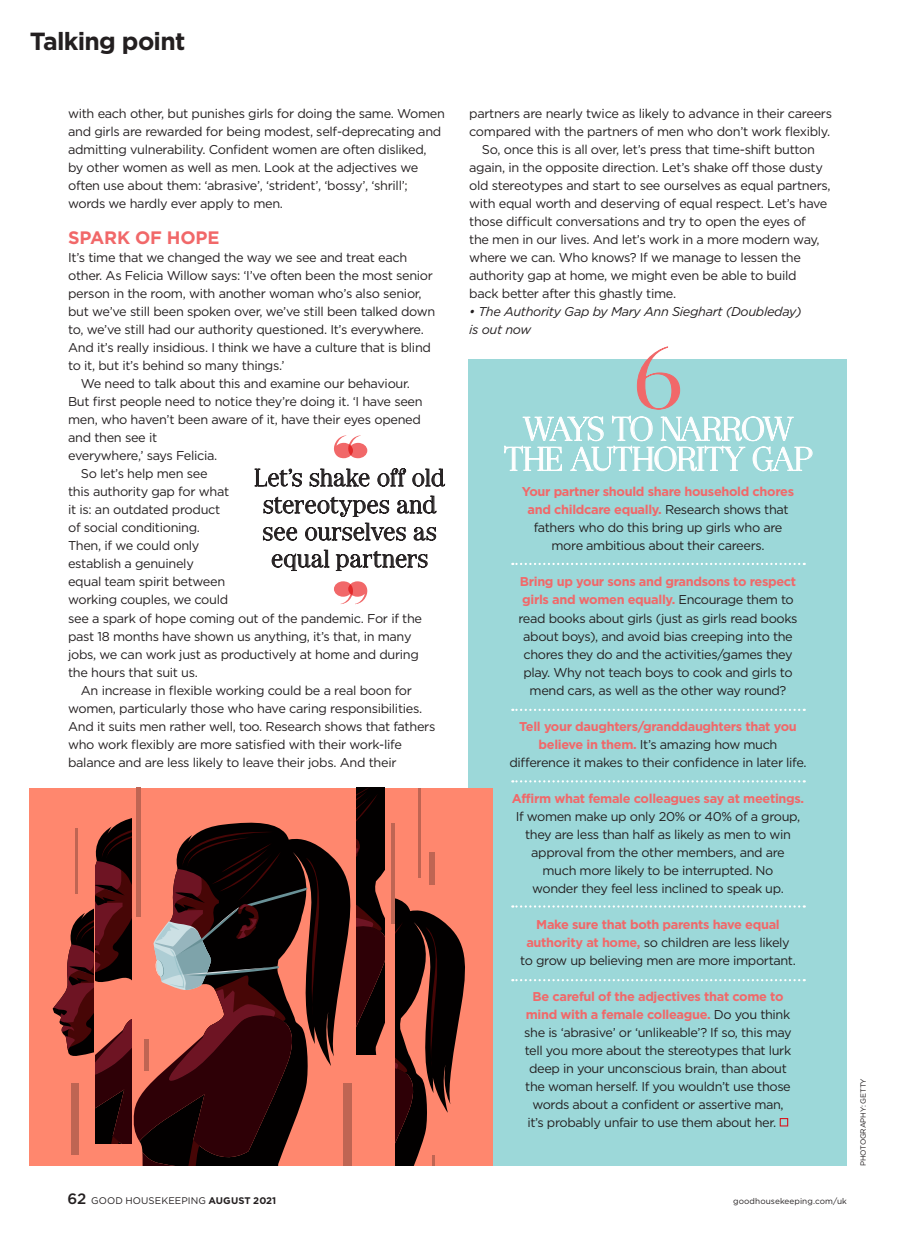
<style>
.page{position:relative;width:915px;height:1234px;background:#fff}
.page>*{position:absolute;margin:0;border:0;box-sizing:border-box;transform-origin:0 0}
.subhead{font:92.25px "Narziss";color:#f16869}
.subhead-2{font:33px/30px "Narziss";letter-spacing:-.015em;color:#fff;text-align:center}
.t1{font:700 24.75px "Gotham";letter-spacing:-.03em;color:#231f20}
.t2{font:24px/27px "Narziss";letter-spacing:.01em;color:#231f20;text-align:center}
.subhead-3{font:700 18px "Gotham";letter-spacing:-.01em;color:#f16869}
.bodycopy{font:12.75px/18px "Gotham";letter-spacing:-.025em;color:#231f20}
.T_T_Bodycopy{font:12.75px/18px "Gotham";letter-spacing:-.03em;color:#231f20;text-align:center}
.T_T_Bodycopy-2{font:700 12.75px "Gotham";letter-spacing:-.025em;color:#f16869}
.bodycopy-2{font:italic 12.75px/18px "Gotham";letter-spacing:-.025em;color:#231f20}
.t3{font:9.6px "Gotham";letter-spacing:.015em;color:#231f20}
.t4{font:8.25px "Gotham";letter-spacing:.01em;color:#231f20}
.Gutter_credits{font:7.5px "Gotham";letter-spacing:-.025em;color:#231f20}
.s1{font-weight:700;color:#f16869}
.s2{font-weight:400;color:#231f20}
.s3{font-weight:500;font-size:15px}
.s4{font-weight:700}
</style>
<div class="page">
<div style="left:468px;top:359px;width:378px;height:806px;background:#9cd8d9"></div>
<div style="left:30px;top:787px;width:462px;height:378px;background:#ff876e"></div>
<svg style="left:30px;top:787px;width:355px;height:378px"></svg>
<div style="left:136px;top:787px;width:5px;height:129px;background:#bf6553"></div>
<hr style="left:76px;top:827px;width:2px;height:66px;background:#bf6553">
<hr style="left:391px;top:822px;width:4px;height:101px;background:#bf6553">
<div style="left:343px;top:1083px;width:8px;height:82px;background:#bf6553"></div>
<svg style="left:395px;top:898px;width:70px;height:267px"></svg>
<hr style="left:418px;top:788px;width:3px;height:89px;background:#bf6553">
<div style="left:429px;top:852px;width:6px;height:32px;background:#bf6553"></div>
<div style="left:71px;top:1083px;width:7px;height:71px;background:#bf6553"></div>
<hr style="left:144px;top:1038px;width:4px;height:32px;background:#bf6553">
<svg style="left:504px;top:415px;width:308px;height:56px"></svg>
<svg style="left:637px;top:346px;width:42px;height:63px"></svg>
<svg style="left:512px;top:562px;width:292px;height:3px"></svg>
<svg style="left:512px;top:708px;width:292px;height:2px"></svg>
<svg style="left:512px;top:780px;width:292px;height:2px"></svg>
<svg style="left:512px;top:905px;width:292px;height:2px"></svg>
<svg style="left:512px;top:979px;width:292px;height:2px"></svg>
<div style="left:779px;top:1117px;width:9px;height:9px;border:1px solid #d7171f"></div>
<svg style="left:334px;top:581px;width:34px;height:23px"></svg>
<svg style="left:334px;top:435px;width:33px;height:23px"></svg>
<svg style="left:254px;top:468px;width:48px;height:18px"></svg>
<svg style="left:309px;top:468px;width:60px;height:18px"></svg>
<svg style="left:377px;top:468px;width:29px;height:18px"></svg>
<svg style="left:412px;top:468px;width:33px;height:18px"></svg>
<svg style="left:263px;top:495px;width:173px;height:45px"></svg>
<svg style="left:271px;top:549px;width:58px;height:22px"></svg>
<svg style="left:336px;top:550px;width:91px;height:21px"></svg>
<h3 class="t1" style="left:30px;top:24px;width:157px">Talking point</h3>
<p class="bodycopy" style="left:68px;top:104px;width:378px">with each other, but punishes girls for doing the same. Women and girls are rewarded for being modest, self-deprecating and admitting vulnerability. Confident women are often disliked, by other women as well as men. Look at the adjectives we often use about them: ‘abrasive’, ‘strident’, ‘bossy’, ‘shrill’; words we hardly ever apply to men.</p>
<p class="subhead-3" style="left:68px;top:226px;width:153px">SPARK OF HOPE</p>
<p class="bodycopy" style="left:68px;top:248px;width:369px">It’s time that we changed the way we see and treat each other. As Felicia Willow says: ‘I’ve often been the most senior person in the room, with another woman who’s also senior, but we’ve still been spoken over, we’ve still been talked down to, we’ve still had our authority questioned. It’s everywhere.<br>And it’s really insidious. I think we have a culture that is blind to it, but it’s behind so many things.’</p>
<p class="bodycopy" style="left:68px;top:374px;width:356px;text-indent:13px">We need to talk about this and examine our behaviour.<br>But first people need to notice they’re doing it. ‘I have seen men, who haven’t been aware of it, have their eyes opened and then see it<br>everywhere,’ says Felicia.</p>
<p class="bodycopy" style="left:68px;top:464px;width:355px;text-indent:13px">So let’s help men see<br>this authority gap for what<br>it is: an outdated product<br>of social conditioning.<br>Then, if we could only<br>establish a genuinely<br>equal team spirit between<br>working couples, we could<br>see a spark of hope coming out of the pandemic. For if the past 18 months have shown us anything, it’s that, in many jobs, we can work just as productively at home and during the hours that suit us.</p>
<p class="bodycopy" style="left:68px;top:680px;width:369px;text-indent:13px">An increase in flexible working could be a real boon for women, particularly those who have caring responsibilities.<br>And it suits men rather well, too. Research shows that fathers who work flexibly are more satisfied with their work-life balance and are less likely to leave their jobs. And their</p>
<p class="t2" style="left:254px;top:463px;width:192px">Let’s shake off old stereotypes and see ourselves as equal partners</p>
<p class="bodycopy" style="left:469px;top:104px;width:364px">partners are nearly twice as likely to advance in their careers compared with the partners of men who don’t work flexibly.</p>
<p class="bodycopy" style="left:469px;top:140px;width:363px;text-indent:13px">So, once this is all over, let’s press that time-shift button again, in the opposite direction. Let’s shake off those dusty old stereotypes and start to see ourselves as equal partners, with equal worth and deserving of equal respect. Let’s have those difficult conversations and try to open the eyes of<br>the men in our lives. And let’s work in a more modern way, where we can. Who knows? If we manage to lessen the authority gap at home, we might even be able to build<br>back better after this ghastly time.</p>
<p class="bodycopy-2" style="left:469px;top:302px;width:334px">• The Authority Gap by Mary Ann Sieghart (Doubleday) is out now</p>
<p class="subhead" style="left:632px;top:321px;width:52px">6</p>
<p class="subhead-2" style="left:503px;top:413px;width:310px">WAYS TO NARROW<br>THE AUTHORITY GAP</p>
<p class="T_T_Bodycopy" style="left:522px;top:482px;width:273px"><span class="s1">Your partner should share household chores and childcare equally.</span> Research shows that fathers who do this bring up girls who are more ambitious about their careers.</p>
<p class="T_T_Bodycopy" style="left:518px;top:572px;width:280px"><span class="s1">Bring up your sons and grandsons to respect girls and women equally.</span> Encourage them to read books about girls (just as girls read books about boys), and avoid bias creeping into the chores they do and the activities/games they play. Why not teach boys to cook and girls to mend cars, as well as the other way round?</p>
<p class="T_T_Bodycopy" style="left:509px;top:716px;width:298px"><span class="s1">Tell your daughters/granddaughters that you believe in them.</span> It’s amazing how much difference it makes to their confidence in later life.</p>
<p class="T_T_Bodycopy" style="left:511px;top:788px;width:294px"><span class="s1">Affirm what female colleagues say at meetings.<br></span>If women make up only 20% or 40% of a group, they are less than half as likely as men to win approval from the other members, and are<br>much more likely to be interrupted. No<br>wonder they feel less inclined to speak up.</p>
<p class="T_T_Bodycopy" style="left:520px;top:914px;width:277px"><span class="s1">Make sure that both parents have equal authority at home,</span> so children are less likely to grow up believing men are more important.</p>
<p class="T_T_Bodycopy-2" style="left:532px;top:987px;width:252px">Be careful of the adjectives that come to</p>
<p class="T_T_Bodycopy-2" style="left:525px;top:1005px;width:266px">mind with a female colleague. <span class="s2">Do you think</span></p>
<p class="T_T_Bodycopy" style="left:524px;top:1022px;width:269px">she is ‘abrasive’ or ‘unlikeable’? If so, this may</p>
<p class="T_T_Bodycopy" style="left:524px;top:1040px;width:268px">tell you more about the stereotypes that lurk</p>
<p class="T_T_Bodycopy" style="left:529px;top:1058px;width:259px">deep in your unconscious brain, than about</p>
<p class="T_T_Bodycopy" style="left:525px;top:1076px;width:267px">the woman herself. If you wouldn’t use those</p>
<p class="T_T_Bodycopy" style="left:532px;top:1094px;width:253px">words about a confident or assertive man,</p>
<p class="T_T_Bodycopy" style="left:527px;top:1112px;width:250px">it’s probably unfair to use them about her.</p>
<p class="t3" style="left:67px;top:1194px;width:210px"><span class="s3">62</span> GOOD HOUSEKEEPING <span class="s4">AUGUST 2021</span></p>
<p class="t4" style="left:733px;top:1195px;width:115px">goodhousekeeping.com/uk</p>
<p class="Gutter_credits" style="left:858px;top:1165px;width:89px;rotate:-90deg">PHOTOGRAPHY: GETTY</p>
</div>
